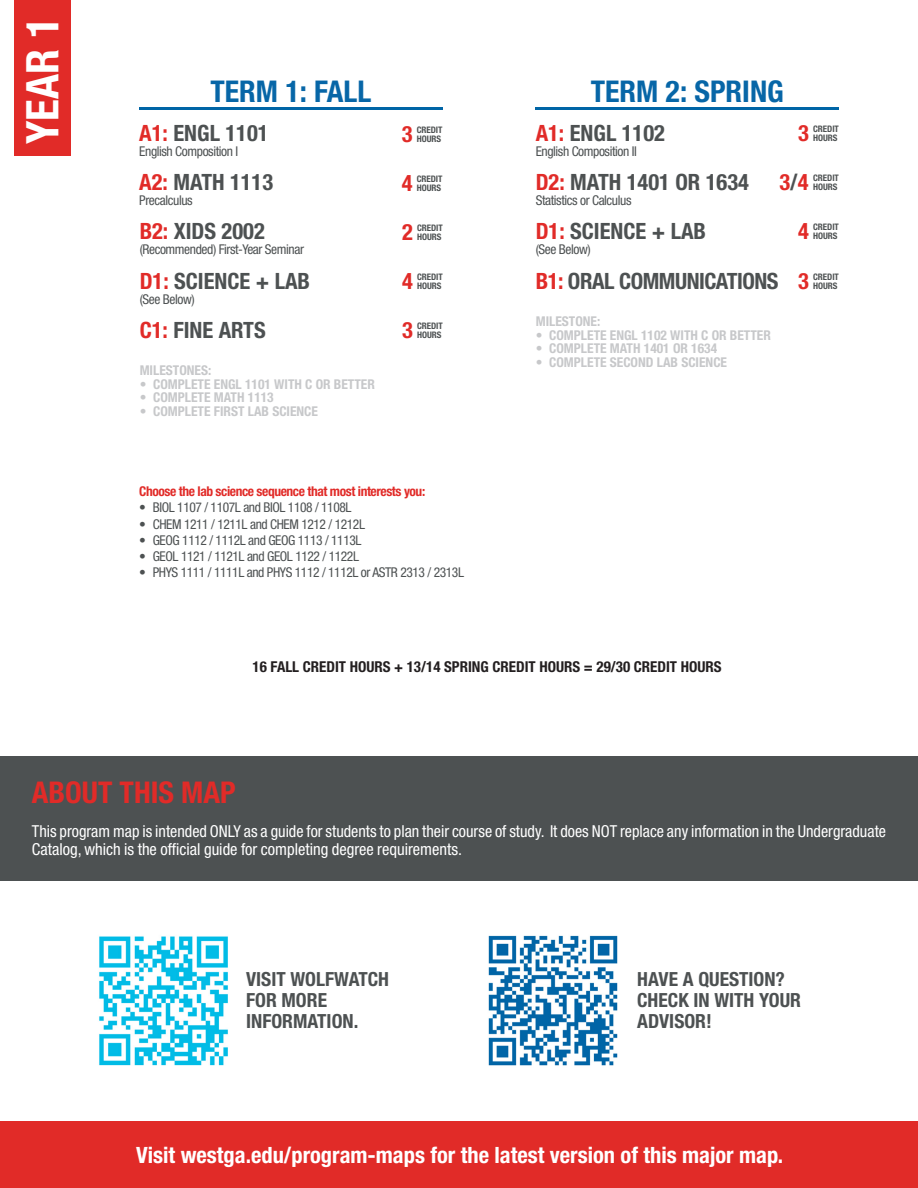
<style>
.page{position:relative;width:918px;height:1188px;background:#fff}
.page>*{position:absolute;margin:0;border:0;box-sizing:border-box;transform-origin:0 0}
.Year{font:700 condensed 45px "Helvetica Neue LT Std";color:#fff}
.Term_Font{font:700 condensed 30px "Helvetica Neue LT Std";color:#0766a7}
.t1{font:700 condensed 30px "Helvetica Neue LT Std";color:#e12b28}
.Class_name{font:700 condensed 22.5px "Helvetica Neue LT Std";color:#4d5152}
.t2{font:700 condensed 22.5px "Helvetica Neue LT Std";color:#fff}
.Class_name-2{font:700 condensed 22.5px "Helvetica Neue LT Std";letter-spacing:-.02em;color:#4d5152}
.Credit_Hours{font:700 condensed 22.5px "Helvetica Neue LT Std";color:#e12b28}
.t3{font:700 condensed 19.5px/21px "Helvetica Neue LT Std";color:#4d5152}
.t4{font:condensed 16.5px/18px "Helvetica Neue LT Std";color:#fff}
.Credit_Math{font:700 condensed 15px "Helvetica Neue LT Std";color:#231f20}
.Class_full_names{font:condensed 13.5px "Helvetica Neue LT Std";letter-spacing:-.03em;color:#4d5152}
.Milestones{font:700 condensed 13.5px "Helvetica Neue LT Std";color:#c7c8ca}
.Class_full_names-2{font:700 condensed 13.5px "Helvetica Neue LT Std";letter-spacing:-.03em;color:#e12b28}
.Credit_Hours-2{font:700 condensed 9px "Helvetica Neue LT Std";color:#4d5152}
.s1{color:#e12b28}
.s2{color:#4d5152}
</style>
<div class="page">
<div style="left:14px;top:0;width:56px;height:155px;background:#e12b28"></div>
<hr style="left:139px;top:107px;width:304px;height:2px;background:#0065a6">
<hr style="left:536px;top:107px;width:303px;height:2px;background:#0065a6">
<div style="left:0;top:756px;width:918px;height:124px;background:#4d5152"></div>
<div style="left:0;top:1121px;width:918px;height:67px;background:#e12b28"></div>
<img style="left:99px;top:936px;width:129px;height:130px">
<img style="left:488px;top:935px;width:130px;height:131px">
<p class="Year" style="left:15px;top:144px;width:129px;rotate:-90deg">YEAR 1</p>
<p class="Term_Font" style="left:210px;top:73px;width:162px">TERM 1: FALL</p>
<p class="Class_name" style="left:139px;top:120px;width:131px"><span class="s1">A1:</span> ENGL 1101</p>
<p class="Class_full_names" style="left:139px;top:144px;width:100px">English Composition I</p>
<p class="Credit_Hours" style="left:402px;top:120px;width:12px">3</p>
<p class="Credit_Hours-2" style="left:417px;top:124px;width:27px">CREDIT</p>
<p class="Credit_Hours-2" style="left:417px;top:133px;width:26px">HOURS</p>
<p class="Term_Font" style="left:591px;top:73px;width:195px">TERM 2: SPRING</p>
<p class="Class_name" style="left:536px;top:120px;width:131px"><span class="s1">A1:</span> ENGL 1102</p>
<p class="Class_full_names" style="left:536px;top:144px;width:103px">English Composition II</p>
<p class="Credit_Hours" style="left:798px;top:120px;width:12px">3</p>
<p class="Credit_Hours-2" style="left:813px;top:124px;width:27px">CREDIT</p>
<p class="Credit_Hours-2" style="left:813px;top:133px;width:26px">HOURS</p>
<p class="Class_name" style="left:139px;top:169px;width:135px"><span class="s1">A2:</span> MATH 1113</p>
<p class="Class_full_names" style="left:139px;top:193px;width:55px">Precalculus</p>
<p class="Credit_Hours" style="left:402px;top:169px;width:12px">4</p>
<p class="Credit_Hours-2" style="left:417px;top:173px;width:27px">CREDIT</p>
<p class="Credit_Hours-2" style="left:417px;top:182px;width:26px">HOURS</p>
<p class="Class_name" style="left:536px;top:169px;width:215px"><span class="s1">D2:</span> MATH 1401 OR 1634</p>
<p class="Class_full_names" style="left:536px;top:193px;width:97px">Statistics or Calculus</p>
<p class="Credit_Hours" style="left:779px;top:169px;width:31px">3<span class="s2">/</span>4</p>
<p class="Credit_Hours-2" style="left:813px;top:173px;width:27px">CREDIT</p>
<p class="Credit_Hours-2" style="left:813px;top:182px;width:26px">HOURS</p>
<p class="Class_name" style="left:140px;top:218px;width:127px"><span class="s1">B2:</span> XIDS 2002</p>
<p class="Class_full_names" style="left:140px;top:242px;width:166px">(Recommended) First-Year Seminar</p>
<p class="Credit_Hours" style="left:402px;top:219px;width:12px">2</p>
<p class="Credit_Hours-2" style="left:417px;top:223px;width:27px">CREDIT</p>
<p class="Credit_Hours-2" style="left:417px;top:232px;width:26px">HOURS</p>
<p class="Class_name" style="left:536px;top:218px;width:172px"><span class="s1">D1:</span> SCIENCE + LAB</p>
<p class="Class_full_names" style="left:536px;top:242px;width:57px">(See Below)</p>
<p class="Credit_Hours" style="left:798px;top:218px;width:12px">4</p>
<p class="Credit_Hours-2" style="left:813px;top:222px;width:27px">CREDIT</p>
<p class="Credit_Hours-2" style="left:813px;top:231px;width:26px">HOURS</p>
<p class="Class_name" style="left:140px;top:267px;width:172px"><span class="s1">D1:</span> SCIENCE + LAB</p>
<p class="Class_full_names" style="left:140px;top:291px;width:57px">(See Below)</p>
<p class="Credit_Hours" style="left:402px;top:267px;width:12px">4</p>
<p class="Credit_Hours-2" style="left:417px;top:271px;width:27px">CREDIT</p>
<p class="Credit_Hours-2" style="left:417px;top:280px;width:26px">HOURS</p>
<p class="Class_name-2" style="left:536px;top:267px;width:244px"><span class="s1">B1:</span> ORAL COMMUNICATIONS</p>
<p class="Credit_Hours" style="left:798px;top:267px;width:12px">3</p>
<p class="Credit_Hours-2" style="left:813px;top:271px;width:27px">CREDIT</p>
<p class="Credit_Hours-2" style="left:813px;top:280px;width:26px">HOURS</p>
<p class="Class_name" style="left:140px;top:316px;width:128px"><span class="s1">C1:</span> FINE ARTS</p>
<p class="Credit_Hours" style="left:402px;top:316px;width:12px">3</p>
<p class="Credit_Hours-2" style="left:417px;top:320px;width:27px">CREDIT</p>
<p class="Credit_Hours-2" style="left:417px;top:329px;width:26px">HOURS</p>
<p class="Milestones" style="left:140px;top:362px;width:73px">MILESTONES:</p>
<p class="Milestones" style="left:140px;top:376px;width:237px">• COMPLETE ENGL 1101 WITH C OR BETTER</p>
<p class="Milestones" style="left:140px;top:389px;width:136px">• COMPLETE MATH 1113</p>
<p class="Milestones" style="left:140px;top:403px;width:180px">• COMPLETE FIRST LAB SCIENCE</p>
<p class="Milestones" style="left:536px;top:313px;width:66px">MILESTONE:</p>
<p class="Milestones" style="left:536px;top:327px;width:237px">• COMPLETE ENGL 1102 WITH C OR BETTER</p>
<p class="Milestones" style="left:536px;top:340px;width:183px">• COMPLETE MATH 1401 OR 1634</p>
<p class="Milestones" style="left:536px;top:354px;width:193px">• COMPLETE SECOND LAB SCIENCE</p>
<p class="Class_full_names-2" style="left:139px;top:483px;width:287px">Choose the lab science sequence that most interests you:</p>
<p class="Class_full_names" style="left:139px;top:500px;width:214px">• BIOL 1107 / 1107L and BIOL 1108 / 1108L</p>
<p class="Class_full_names" style="left:139px;top:516px;width:227px">• CHEM 1211 / 1211L and CHEM 1212 / 1212L</p>
<p class="Class_full_names" style="left:139px;top:532px;width:224px">• GEOG 1112 / 1112L and GEOG 1113 / 1113L</p>
<p class="Class_full_names" style="left:139px;top:548px;width:221px">• GEOL 1121 / 1121L and GEOL 1122 / 1122L</p>
<p class="Class_full_names" style="left:139px;top:565px;width:326px">• PHYS 1111 / 1111L and PHYS 1112 / 1112L or ASTR 2313 / 2313L</p>
<p class="Credit_Math" style="left:253px;top:658px;width:471px">16 FALL CREDIT HOURS + 13/14 SPRING CREDIT HOURS = 29/30 CREDIT HOURS</p>
<p class="t1" style="left:32px;top:774px;width:205px">ABOUT THIS MAP</p>
<p class="t4" style="left:32px;top:822px;width:856px">This program map is intended ONLY as a guide for students to plan their course of study. It does NOT replace any information in the Undergraduate<br>Catalog, which is the official guide for completing degree requirements.</p>
<p class="t3" style="left:246px;top:969px;width:144px">VISIT WOLFWATCH<br>FOR MORE<br>INFORMATION.</p>
<p class="t3" style="left:637px;top:969px;width:165px">HAVE A QUESTION?<br>CHECK IN WITH YOUR<br>ADVISOR!</p>
<p class="t2" style="left:136px;top:1141px;width:649px">Visit westga.edu/program-maps for the latest version of this major map.</p>
</div>
